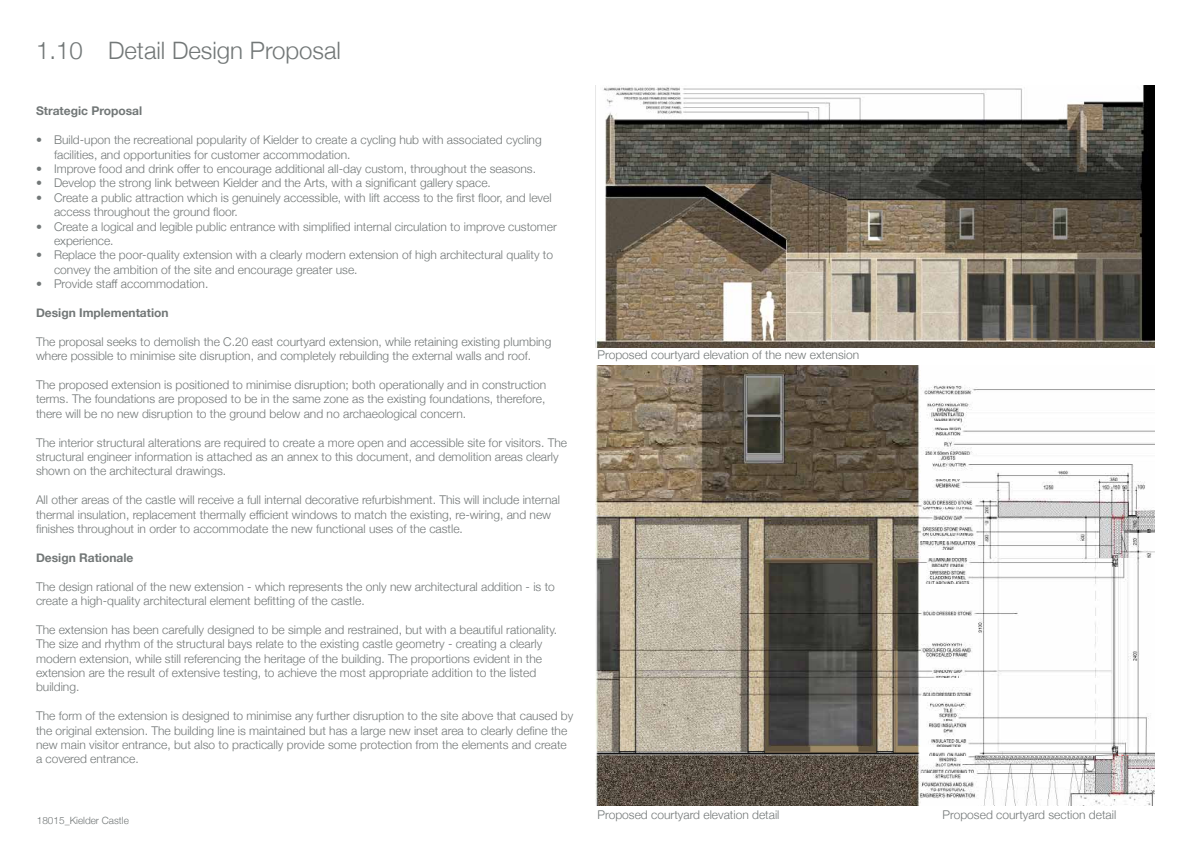
<style>
.page{position:relative;width:1191px;height:842px;background:#fff}
.page>*{position:absolute;margin:0;border:0;box-sizing:border-box;transform-origin:0 0}
.t1{font:300 24px "Helvetica Neue";color:#727777}
.t2{font:300 12px/14.4px "Helvetica Neue";color:#727777}
.t3{font:700 12px "Helvetica Neue";color:#727777}
.t4{font:300 10px "Helvetica Neue";color:#727777}
</style>
<div class="page">
<img style="left:595px;top:366px;width:560px;height:440px">
<img style="left:595px;top:86px;width:560px;height:262px">
<img style="left:786px;top:273px;width:40px;height:67px">
<h1 class="t1" style="left:36px;top:31px;width:306px">1.10 Detail Design Proposal</h1>
<p class="t3" style="left:36px;top:102px;width:108px">Strategic Proposal</p>
<p class="t2" style="left:54px;top:132px;width:489px;text-indent:-18px">• Build-upon the recreational popularity of Kielder to create a cycling hub with associated cycling facilities, and opportunities for customer accommodation.</p>
<p class="t2" style="left:36px;top:161px;width:501px">• Improve food and drink offer to encourage additional all-day custom, throughout the seasons.</p>
<p class="t2" style="left:36px;top:175px;width:456px">• Develop the strong link between Kielder and the Arts, with a significant gallery space.</p>
<p class="t2" style="left:54px;top:189px;width:499px;text-indent:-18px">• Create a public attraction which is genuinely accessible, with lift access to the first floor, and level access throughout the ground floor.</p>
<p class="t2" style="left:54px;top:218px;width:504px;text-indent:-18px">• Create a logical and legible public entrance with simplified internal circulation to improve customer experience.</p>
<p class="t2" style="left:54px;top:247px;width:501px;text-indent:-18px">• Replace the poor-quality extension with a clearly modern extension of high architectural quality to convey the ambition of the site and encourage greater use.</p>
<p class="t2" style="left:36px;top:276px;width:174px">• Provide staff accommodation.</p>
<p class="t3" style="left:36px;top:303px;width:134px">Design Implementation</p>
<p class="t2" style="left:36px;top:333px;width:517px">The proposal seeks to demolish the C.20 east courtyard extension, while retaining existing plumbing where possible to minimise site disruption, and completely rebuilding the external walls and roof.</p>
<p class="t2" style="left:36px;top:377px;width:512px;text-align:justify">The proposed extension is positioned to minimise disruption; both operationally and in construction terms. The foundations are proposed to be in the same zone as the existing foundations, therefore, there will be no new disruption to the ground below and no archaeological concern.</p>
<p class="t2" style="left:36px;top:434px;width:532px">The interior structural alterations are required to create a more open and accessible site for visitors. The structural engineer information is attached as an annex to this document, and demolition areas clearly shown on the architectural drawings.</p>
<p class="t2" style="left:36px;top:492px;width:525px">All other areas of the castle will receive a full internal decorative refurbishment. This will include internal thermal insulation, replacement thermally efficient windows to match the existing, re-wiring, and new finishes throughout in order to accommodate the new functional uses of the castle.</p>
<p class="t3" style="left:36px;top:548px;width:99px">Design Rationale</p>
<p class="t2" style="left:36px;top:578px;width:520px">The design rational of the new extension - which represents the only new architectural addition - is to create a high-quality architectural element befitting of the castle.</p>
<p class="t2" style="left:36px;top:621px;width:522px">The extension has been carefully designed to be simple and restrained, but with a beautiful rationality.<br>The size and rhythm of the structural bays relate to the existing castle geometry - creating a clearly modern extension, while still referencing the heritage of the building. The proportions evident in the extension are the result of extensive testing, to achieve the most appropriate addition to the listed building.</p>
<p class="t2" style="left:36px;top:708px;width:539px">The form of the extension is designed to minimise any further disruption to the site above that caused by the original extension. The building line is maintained but has a large new inset area to clearly define the new main visitor entrance, but also to practically provide some protection from the elements and create a covered entrance.</p>
<p class="t4" style="left:37px;top:813px;width:94px">18015_Kielder Castle</p>
<p class="t2" style="left:597px;top:347px;width:263px">Proposed courtyard elevation of the new extension</p>
<p class="t2" style="left:597px;top:807px;width:183px">Proposed courtyard elevation detail</p>
<p class="t2" style="left:942px;top:807px;width:175px">Proposed courtyard section detail</p>
</div>
